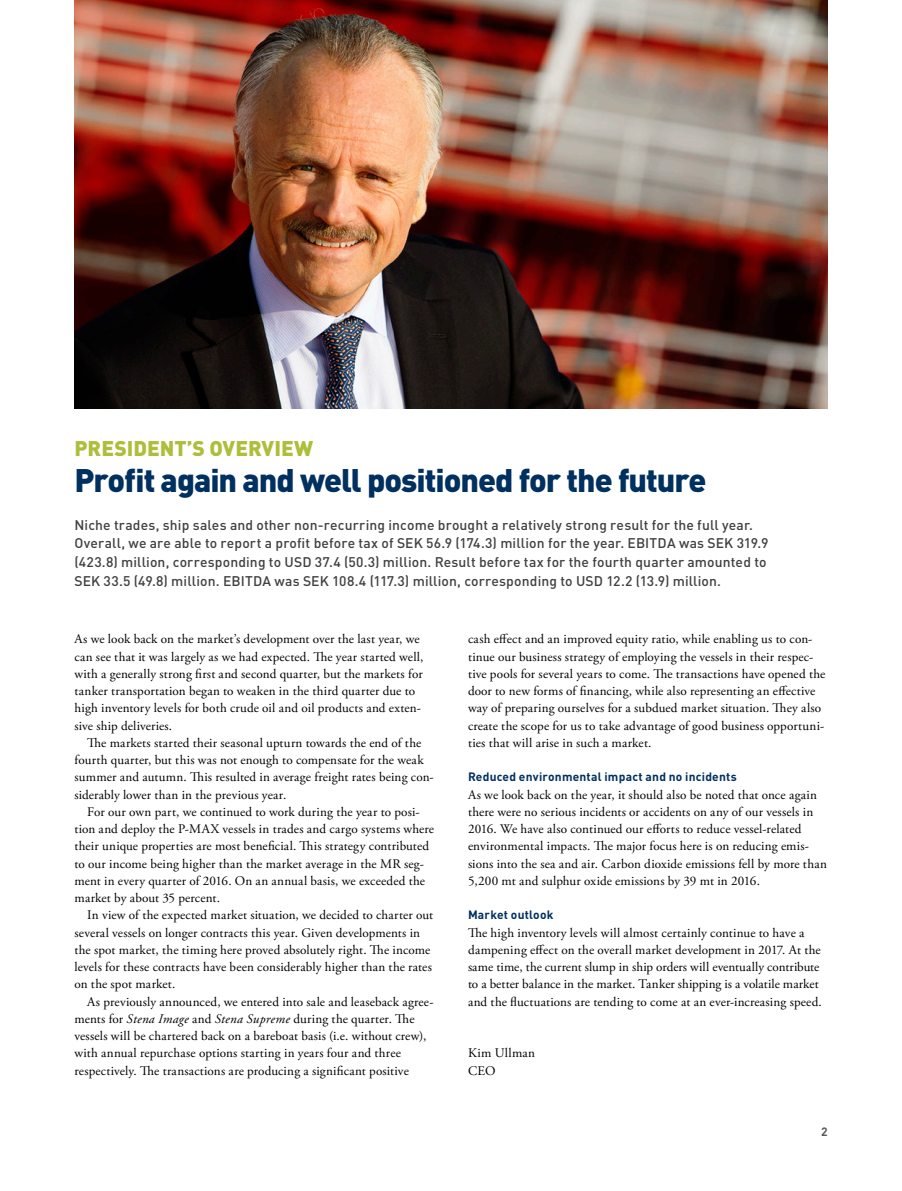
<style>
.page{position:relative;width:902px;height:1191px;background:#fff}
.page>*{position:absolute;margin:0;border:0;box-sizing:border-box;transform-origin:0 0}
.F_07_Huvudrubrik{font:900 32.25px "DINOT";letter-spacing:-.03em;color:#003060}
.F_07_Huvudrubrik-2{font:900 21px "DINOT";color:#adbe3a}
.F_09_Ingress{font:500 13.8px/18.8px "DINOT";letter-spacing:.01em;color:#404041}
.F_02_Bröd_m_indrag{font:13.2px/17.2px "Adobe Garamond Pro";letter-spacing:.01em;color:#000}
.F_01_Bröd_u_indrag{font:13.2px/17.2px "Adobe Garamond Pro";letter-spacing:.01em;color:#000}
.F_03_Mell_1{font:700 12px "DINOT";letter-spacing:.015em;color:#003060}
.t1{font:700 12px "DINOT";color:#57595b}
.s1{font-style:italic}
</style>
<div class="page">
<img style="left:74px;top:0;width:753px;height:408px">
<p class="F_07_Huvudrubrik-2" style="left:75px;top:434px;width:240px">PRESIDENT’S OVERVIEW</p>
<p class="F_07_Huvudrubrik" style="left:74px;top:459px;width:633px">Profit again and well positioned for the future</p>
<p class="F_09_Ingress" style="left:74px;top:514px;width:695px">Niche trades, ship sales and other non-recurring income brought a relatively strong result for the full year.<br>Overall, we are able to report a profit before tax of SEK 56.9 (174.3) million for the year. EBITDA was SEK 319.9 (423.8) million, corresponding to USD 37.4 (50.3) million. Result before tax for the fourth quarter amounted to SEK 33.5 (49.8) million. EBITDA was SEK 108.4 (117.3) million, corresponding to USD 12.2 (13.9) million.</p>
<p class="F_02_Bröd_m_indrag" style="left:74px;top:631px;width:350px">As we look back on the market’s development over the last year, we can see that it was largely as we had expected. The year started well, with a generally strong first and second quarter, but the markets for tanker transportation began to weaken in the third quarter due to high inventory levels for both crude oil and oil products and exten&shy;sive ship deliveries.</p>
<p class="F_02_Bröd_m_indrag" style="left:74px;top:734px;width:361px;text-indent:13px">The markets started their seasonal upturn towards the end of the fourth quarter, but this was not enough to compensate for the weak summer and autumn. This resulted in average freight rates being con&shy;siderably lower than in the previous year.</p>
<p class="F_02_Bröd_m_indrag" style="left:74px;top:803px;width:361px;text-indent:13px">For our own part, we continued to work during the year to posi&shy;tion and deploy the P-MAX vessels in trades and cargo systems where their unique properties are most beneficial. This strategy contributed to our income being higher than the market average in the MR seg&shy;ment in every quarter of 2016. On an annual basis, we exceeded the market by about 35 percent.</p>
<p class="F_02_Bröd_m_indrag" style="left:74px;top:907px;width:360px;text-indent:13px">In view of the expected market situation, we decided to charter out several vessels on longer contracts this year. Given developments in the spot market, the timing here proved absolutely right. The income levels for these contracts have been considerably higher than the rates on the spot market.</p>
<p class="F_02_Bröd_m_indrag" style="left:74px;top:993px;width:360px;text-indent:13px">As previously announced, we entered into sale and leaseback agree&shy;ments for <span class="s1">Stena Image</span> and <span class="s1">Stena Supreme</span> during the quarter. The vessels will be chartered back on a bareboat basis (i.e. without crew), with annual repurchase options starting in years four and three respectively. The transactions are producing a significant positive</p>
<p class="F_02_Bröd_m_indrag" style="left:468px;top:631px;width:359px">cash effect and an improved equity ratio, while enabling us to con&shy;tinue our business strategy of employing the vessels in their respec&shy;tive pools for several years to come. The transactions have opened the door to new forms of financing, while also representing an effective way of preparing ourselves for a subdued market situation. They also create the scope for us to take advantage of good business opportuni&shy;ties that will arise in such a market.</p>
<p class="F_03_Mell_1" style="left:468px;top:769px;width:270px">Reduced environmental impact and no incidents</p>
<p class="F_01_Bröd_u_indrag" style="left:468px;top:786px;width:360px">As we look back on the year, it should also be noted that once again there were no serious incidents or accidents on any of our vessels in 2016. We have also continued our efforts to reduce vessel-related environmental impacts. The major focus here is on reducing emis&shy;sions into the sea and air. Carbon dioxide emissions fell by more than 5,200 mt and sulphur oxide emissions by 39 mt in 2016.</p>
<p class="F_03_Mell_1" style="left:468px;top:907px;width:87px">Market outlook</p>
<p class="F_01_Bröd_u_indrag" style="left:468px;top:924px;width:355px">The high inventory levels will almost certainly continue to have a dampening effect on the overall market development in 2017. At the same time, the current slump in ship orders will eventually contribute to a better balance in the market. Tanker shipping is a volatile market and the fluctuations are tending to come at an ever-increasing speed.</p>
<p class="F_01_Bröd_u_indrag" style="left:468px;top:1045px;width:69px">Kim Ullman</p>
<p class="F_01_Bröd_u_indrag" style="left:468px;top:1062px;width:29px">CEO</p>
<p class="t1" style="left:820px;top:1123px;width:8px">2</p>
</div>
